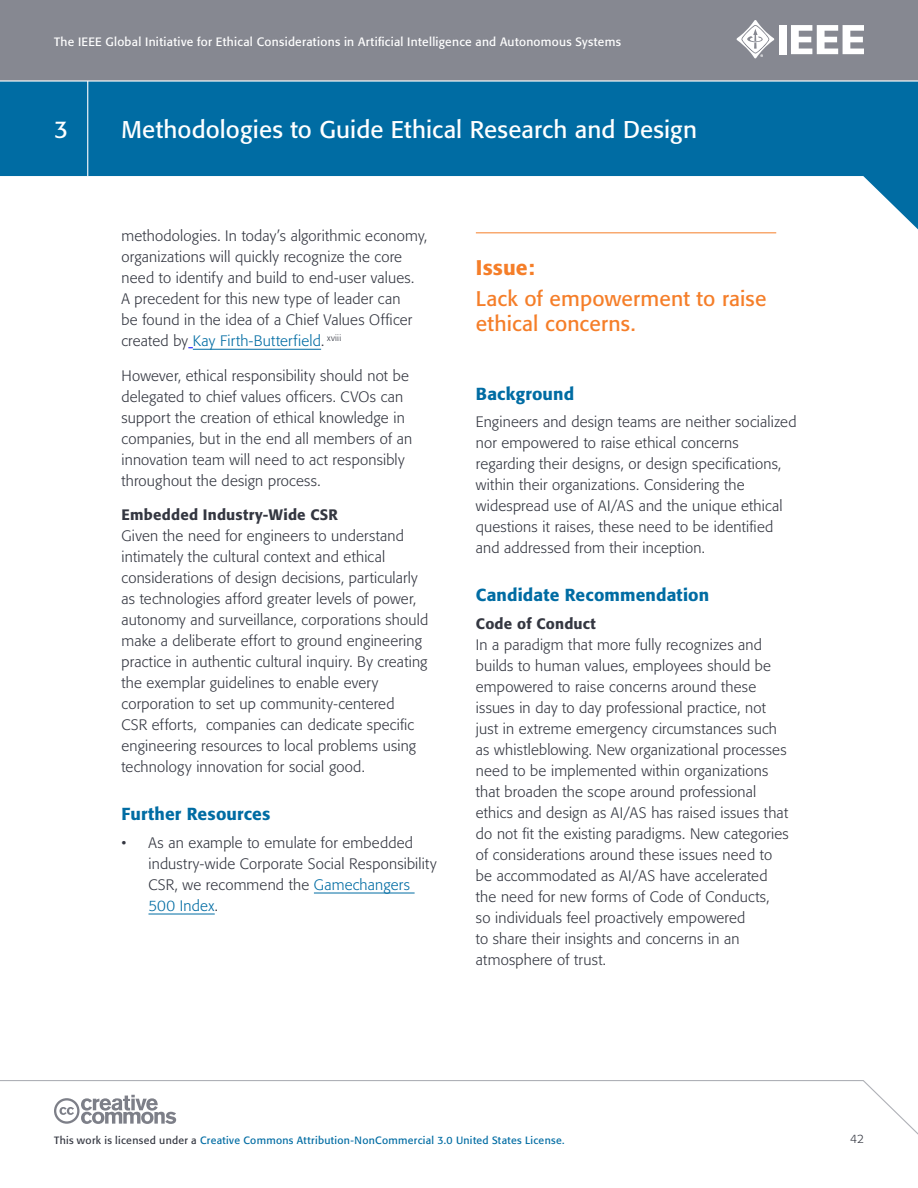
<style>
.page{position:relative;width:918px;height:1188px;background:#fff}
.page>*{position:absolute;margin:0;border:0;box-sizing:border-box;transform-origin:0 0}
.t1{font:24px "Formata";letter-spacing:.005em;color:#fff}
.t2{font:21px/25.5px "Formata";letter-spacing:.01em;color:#f57e29}
.t3{font:500 21px "Formata";letter-spacing:.005em;color:#f57e29}
.t4{font:500 17.25px "Formata";letter-spacing:.01em;color:#006ca3}
.t5{font:300 15px/21px "Formata";letter-spacing:.01em;color:#343741}
.t6{font:500 15px "Formata";letter-spacing:.02em;color:#343741}
.t7{font:12px "Formata";letter-spacing:.025em;color:#fff}
.t8{font:300 12px "Formata";color:#343741}
.t9{font:10.5px "Formata";letter-spacing:.03em;color:#006ca3}
.s1{color:#006ca3}
.s2{color:#343741}
</style>
<div class="page">
<div style="left:0;top:0;width:918px;height:81px;background:#868891"></div>
<svg style="left:0;top:82px;width:918px;height:147px;fill:#006ca3"></svg>
<svg style="left:0;top:1080px;width:918px;height:55px"></svg>
<hr style="left:0;top:80px;width:918px;height:2px;background:#fff">
<div style="left:779px;top:25px;width:8px;height:29px;background:#fff"></div>
<svg style="left:791px;top:25px;width:73px;height:29px"></svg>
<svg style="left:736px;top:20px;width:38px;height:38px"></svg>
<hr style="left:87px;top:81px;width:1px;height:95px;background:#fff">
<svg style="left:54px;top:1095px;width:122px;height:29px"></svg>
<hr style="left:193px;top:349px;width:128px;height:1px;background:#006ca3">
<hr style="left:314px;top:893px;width:101px;height:1px;background:#006ca3">
<hr style="left:148px;top:914px;width:67px;height:1px;background:#006ca3">
<hr style="left:476px;top:232px;width:300px;height:1px;background:#f57e29">
<p class="t7" style="left:54px;top:34px;width:568px">The IEEE Global Initiative for Ethical Considerations in Artificial Intelligence and Autonomous Systems</p>
<h1 class="t1" style="left:54px;top:115px;width:15px">3</h1>
<h1 class="t1" style="left:122px;top:115px;width:577px">Methodologies to Guide Ethical Research and Design</h1>
<p class="t5" style="left:122px;top:226px;width:307px">methodologies. In today’s algorithmic economy, organizations will quickly recognize the core need to identify and build to end-user values.<br>A precedent for this new type of leader can<br>be found in the idea of a Chief Values Officer created by <span class="s1">Kay Firth-Butterfield</span>. <sup>xviii</sup></p>
<p class="t5" style="left:122px;top:365px;width:292px">However, ethical responsibility should not be delegated to chief values officers. CVOs can support the creation of ethical knowledge in companies, but in the end all members of an innovation team will need to act responsibly throughout the design process.</p>
<p class="t6" style="left:122px;top:506px;width:218px">Embedded Industry-Wide CSR</p>
<p class="t5" style="left:122px;top:526px;width:308px">Given the need for engineers to understand intimately the cultural context and ethical considerations of design decisions, particularly as technologies afford greater levels of power, autonomy and surveillance, corporations should make a deliberate effort to ground engineering practice in authentic cultural inquiry. By creating the exemplar guidelines to enable every corporation to set up community-centered<br>CSR efforts, companies can dedicate specific engineering resources to local problems using technology innovation for social good.</p>
<p class="t4" style="left:122px;top:804px;width:150px">Further Resources</p>
<p class="t5" style="left:148px;top:832px;width:290px;text-indent:-27px">• As an example to emulate for embedded industry-wide Corporate Social Responsibility CSR, we recommend the <span class="s1">Gamechangers 500 Index</span>.</p>
<h2 class="t3" style="left:476px;top:255px;width:60px">Issue:</h2>
<h2 class="t2" style="left:476px;top:286px;width:292px">Lack of empowerment to raise ethical concerns.</h2>
<p class="t4" style="left:476px;top:383px;width:100px">Background</p>
<p class="t5" style="left:476px;top:412px;width:322px">Engineers and design teams are neither socialized nor empowered to raise ethical concerns regarding their designs, or design specifications, within their organizations. Considering the widespread use of AI/AS and the unique ethical questions it raises, these need to be identified and addressed from their inception.</p>
<p class="t4" style="left:476px;top:585px;width:235px">Candidate Recommendation</p>
<p class="t6" style="left:476px;top:615px;width:122px">Code of Conduct</p>
<p class="t5" style="left:476px;top:635px;width:314px">In a paradigm that more fully recognizes and builds to human values, employees should be empowered to raise concerns around these issues in day to day professional practice, not just in extreme emergency circumstances such as whistleblowing. New organizational processes need to be implemented within organizations that broaden the scope around professional ethics and design as AI/AS has raised issues that do not fit the existing paradigms. New categories of considerations around these issues need to be accommodated as AI/AS have accelerated the need for new forms of Code of Conducts,<br>so individuals feel proactively empowered<br>to share their insights and concerns in an atmosphere of trust.</p>
<p class="t9" style="left:54px;top:1133px;width:512px"><span class="s2">This work is licensed under a</span> Creative Commons Attribution-NonCommercial 3.0 United States License.</p>
<p class="t8" style="left:850px;top:1132px;width:15px">42</p>
</div>
